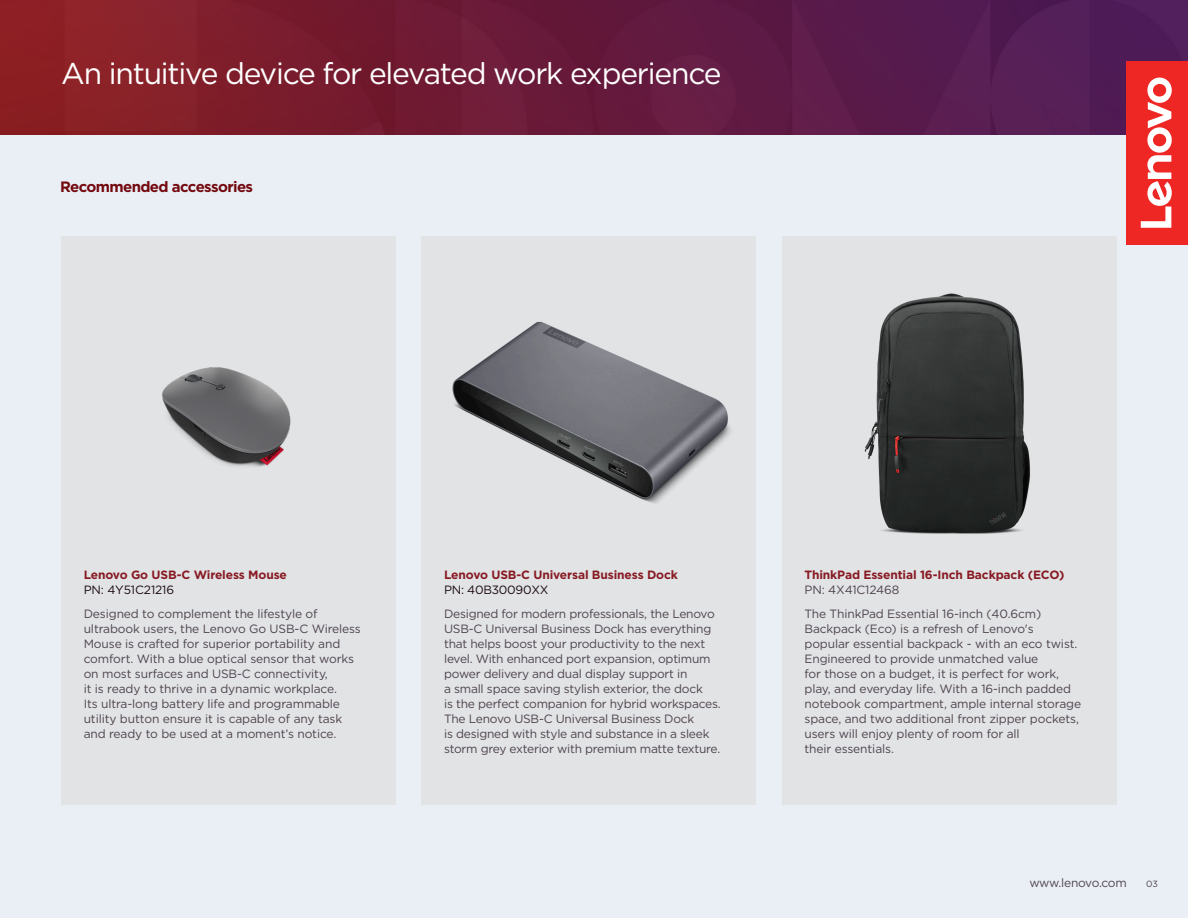
<style>
.page{position:relative;width:1188px;height:918px;background:#eaeff5}
.page>*{position:absolute;margin:0;border:0;box-sizing:border-box;transform-origin:0 0}
.Product_Subhead{font:30px "Gotham";letter-spacing:-.04em;color:#fff}
.Body_text{font:700 15px "Gotham";letter-spacing:-.04em;color:#730a10}
.Body_text-2{font:12px/15px "Gotham";letter-spacing:-.01em;color:#4e434e}
.t1{font:700 12px/15px "Gotham";letter-spacing:-.01em;color:#881a23}
.t2{font:12px "Gotham";letter-spacing:-.03em;color:#50444e}
.t3{font:9px "Gotham";color:#50444e}
.s1{font-weight:400;color:#1c0a14}
.s2{font-weight:400;color:#4e434e}
</style>
<div class="page">
<img style="left:0;top:0;width:1188px;height:135px">
<div style="left:1127px;top:61px;width:61px;height:184px;background:#ee2624"></div>
<svg style="left:1141px;top:78px;width:31px;height:150px"></svg>
<div style="left:61px;top:237px;width:334px;height:568px;background:#e1e3e5"></div>
<div style="left:422px;top:237px;width:334px;height:568px;background:#e1e3e5"></div>
<div style="left:782px;top:237px;width:334px;height:568px;background:#e1e3e5"></div>
<img style="left:162px;top:367px;width:129px;height:100px">
<img style="left:452px;top:321px;width:279px;height:183px">
<img style="left:864px;top:293px;width:166px;height:241px">
<p class="Product_Subhead" style="left:61px;top:54px;width:662px">An intuitive device for elevated work experience</p>
<p class="Body_text" style="left:60px;top:177px;width:195px">Recommended accessories</p>
<p class="t1" style="left:84px;top:568px;width:205px">Lenovo Go USB-C Wireless Mouse<br><span class="s1">PN: 4Y51C21216</span></p>
<p class="Body_text-2" style="left:84px;top:606px;width:279px">Designed to complement the lifestyle of ultrabook users, the Lenovo Go USB-C Wireless Mouse is crafted for superior portability and comfort. With a blue optical sensor that works on most surfaces and USB-C connectivity,<br>it is ready to thrive in a dynamic workplace.<br>Its ultra-long battery life and programmable utility button ensure it is capable of any task and ready to be used at a moment’s notice.</p>
<p class="t1" style="left:444px;top:568px;width:235px;line-height:14.4px">Lenovo USB-C Universal Business Dock<br><span class="s1">PN: 40B30090XX</span></p>
<p class="Body_text-2" style="left:444px;top:606px;width:278px">Designed for modern professionals, the Lenovo USB-C Universal Business Dock has everything that helps boost your productivity to the next level. With enhanced port expansion, optimum power delivery and dual display support in<br>a small space saving stylish exterior, the dock<br>is the perfect companion for hybrid workspaces.<br>The Lenovo USB-C Universal Business Dock<br>is designed with style and substance in a sleek storm grey exterior with premium matte texture.</p>
<p class="t1" style="left:804px;top:568px;width:262px">ThinkPad Essential 16-Inch Backpack (ECO)<br><span class="s2">PN: 4X41C12468</span></p>
<p class="Body_text-2" style="left:804px;top:606px;width:278px">The ThinkPad Essential 16-inch (40.6cm)<br>Backpack (Eco) is a refresh of Lenovo's popular essential backpack - with an eco twist.<br>Engineered to provide unmatched value<br>for those on a budget, it is perfect for work, play, and everyday life. With a 16-inch padded notebook compartment, ample internal storage space, and two additional front zipper pockets, users will enjoy plenty of room for all<br>their essentials.</p>
<p class="t2" style="left:1029px;top:875px;width:99px">www.lenovo.com</p>
<p class="t3" style="left:1146px;top:878px;width:13px">03</p>
</div>
